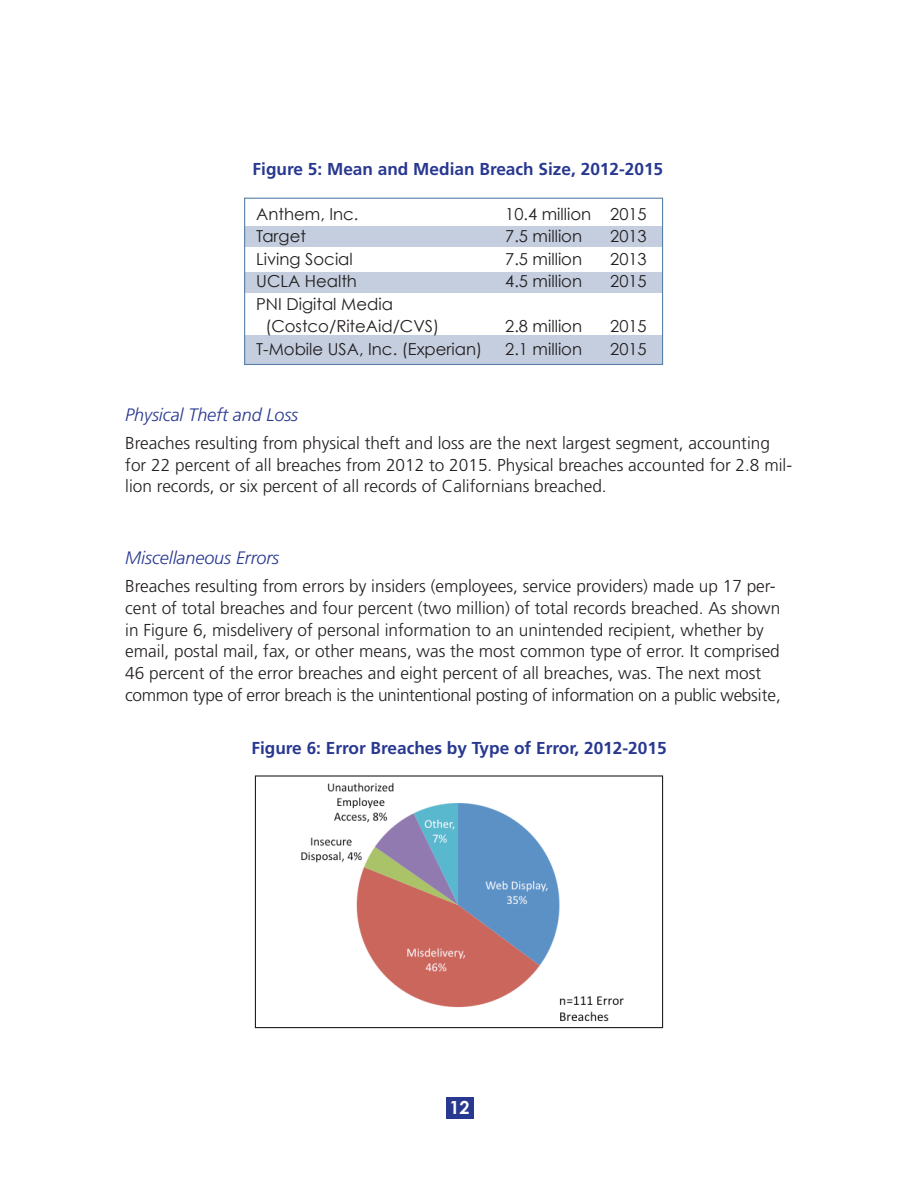
<style>
.page{position:relative;width:918px;height:1188px;background:#fff}
.page>*{position:absolute;margin:0;border:0;box-sizing:border-box;transform-origin:0 0}
.t1{font:italic 300 18px "Frutiger";letter-spacing:-.005em;color:#283890}
.t2{font:700 18px "Century Gothic";color:#fff}
.t3{font:300 17.25px/21.8px "Frutiger";color:#231f20}
.t4{font:700 17.25px "Frutiger";color:#283890}
.t5{font:16.5px "Century Gothic";color:#231f20}
</style>
<div class="page">
<div style="left:446px;top:1097px;width:27px;height:22px;background:#283890"></div>
<div style="left:244px;top:227px;width:419px;height:20px;background:#c5cedf"></div>
<div style="left:244px;top:272px;width:419px;height:20px;background:#c5cedf"></div>
<div style="left:244px;top:336px;width:419px;height:29px;background:#c5cedf"></div>
<img style="left:301px;top:782px;width:323px;height:240px">
<div style="left:244px;top:198px;width:419px;height:167px;border:1px solid #5880a9"></div>
<div style="left:255px;top:775px;width:408px;height:253px;border:1px solid #231f20"></div>
<p class="t4" style="left:253px;top:159px;width:412px">Figure 5: Mean and Median Breach Size, 2012-2015</p>
<p class="t5" style="left:256px;top:204px;width:101px">Anthem, Inc.</p>
<p class="t5" style="left:505px;top:204px;width:143px">10.4 million 2015</p>
<p class="t5" style="left:256px;top:226px;width:51px">Target</p>
<p class="t5" style="left:505px;top:226px;width:78px">7.5 million</p>
<p class="t5" style="left:610px;top:226px;width:38px">2013</p>
<p class="t5" style="left:256px;top:249px;width:98px">Living Social</p>
<p class="t5" style="left:505px;top:249px;width:78px">7.5 million</p>
<p class="t5" style="left:610px;top:249px;width:38px">2013</p>
<p class="t5" style="left:256px;top:271px;width:102px">UCLA Health</p>
<p class="t5" style="left:505px;top:271px;width:78px">4.5 million</p>
<p class="t5" style="left:610px;top:271px;width:38px">2015</p>
<p class="t5" style="left:256px;top:294px;width:138px">PNI Digital Media</p>
<p class="t5" style="left:265px;top:316px;width:175px">(Costco/RiteAid/CVS)</p>
<p class="t5" style="left:505px;top:316px;width:78px">2.8 million</p>
<p class="t5" style="left:610px;top:316px;width:38px">2015</p>
<p class="t5" style="left:256px;top:339px;width:228px">T-Mobile USA, Inc. (Experian)</p>
<p class="t5" style="left:505px;top:339px;width:78px">2. 1 million</p>
<p class="t5" style="left:610px;top:339px;width:38px">2015</p>
<h3 class="t1" style="left:125px;top:404px;width:175px">Physical Theft and Loss</h3>
<p class="t3" style="left:125px;top:432px;width:668px">Breaches resulting from physical theft and loss are the next largest segment, accounting for 22 percent of all breaches from 2012 to 2015. Physical breaches accounted for 2.8 mil&shy;lion records, or six percent of all records of Californians breached.</p>
<h3 class="t1" style="left:125px;top:547px;width:155px">Miscellaneous Errors</h3>
<p class="t3" style="left:125px;top:575px;width:657px">Breaches resulting from errors by insiders (employees, service providers) made up 17 per&shy;cent of total breaches and four percent (two million) of total records breached. As shown in Figure 6, misdelivery of personal information to an unintended recipient, whether by email, postal mail, fax, or other means, was the most common type of error. It comprised 46 percent of the error breaches and eight percent of all breaches, was. The next most common type of error breach is the unintentional posting of information on a public website,</p>
<p class="t4" style="left:251px;top:738px;width:417px">Figure 6: Error Breaches by Type of Error, 2012-2015</p>
<p class="t2" style="left:449px;top:1096px;width:22px">12</p>
</div>
